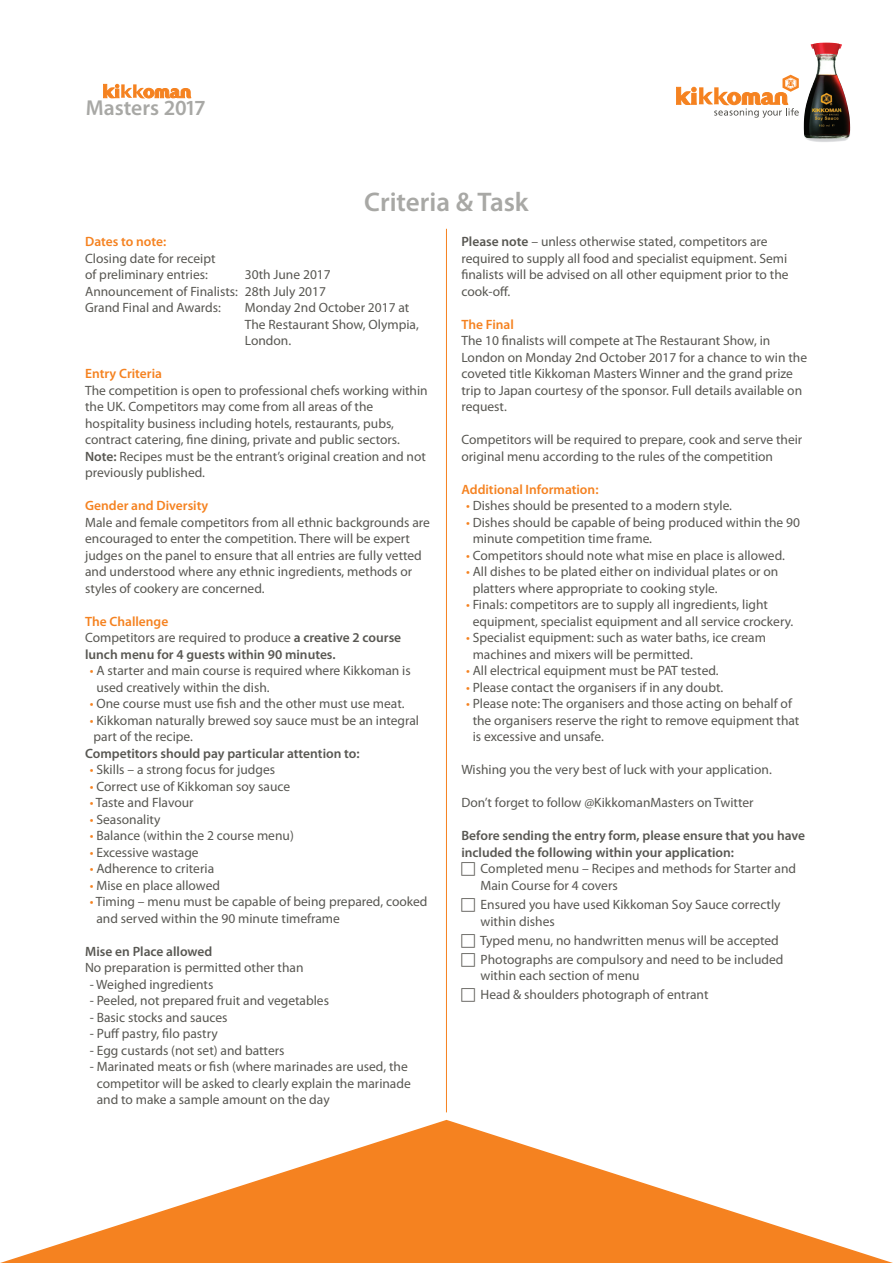
<style>
.page{position:relative;width:893px;height:1263px;background:#fff}
.page>*{position:absolute;margin:0;border:0;box-sizing:border-box;transform-origin:0 0}
.t1{font:600 27px "Myriad Pro";color:#a8a8a5}
.t2{font:600 21.6px "Myriad Pro";color:#a8a8a5}
.t3{font:13.5px/16.5px "Myriad Pro";color:#585752}
.t4{font:600 13.5px/16.5px "Myriad Pro";color:#585752}
.t5{font:600 13.5px "Myriad Pro";color:#f58220}
.s1{font-weight:600}
.s2{color:#f58220}
.s3{font-weight:400}
</style>
<div class="page">
<svg style="left:0;top:1120px;width:893px;height:143px"></svg>
<svg style="left:790px;top:72px;width:60px;height:60px"></svg>
<img style="left:804px;top:126px;width:46px;height:16px">
<svg style="left:676px;top:75px;width:123px;height:43px"></svg>
<img style="left:810px;top:43px;width:32px;height:29px">
<hr style="left:446px;top:229px;width:1px;height:883px;background:#f58220">
<svg style="left:103px;top:83px;width:88px;height:16px"></svg>
<h2 class="t2" style="left:86px;top:100px;width:121px">Masters 2017</h2>
<h1 class="t1" style="left:364px;top:192px;width:166px">Criteria &amp; Task</h1>
<p class="t5" style="left:85px;top:237px;width:83px">Dates to note:</p>
<p class="t3" style="left:85px;top:251px;width:132px">Closing date for receipt of preliminary entries:</p>
<p class="t3" style="left:85px;top:268px;width:247px;text-indent:160px">30th June 2017<br>Announcement of Finalists: 28th July 2017<br>Grand Final and Awards:</p>
<p class="t3" style="left:245px;top:301px;width:175px">Monday 2nd October 2017 at<br>The Restaurant Show, Olympia,<br>London.</p>
<p class="t5" style="left:85px;top:369px;width:78px">Entry Criteria</p>
<p class="t3" style="left:85px;top:383px;width:344px">The competition is open to professional chefs working within the UK. Competitors may come from all areas of the hospitality business including hotels, restaurants, pubs, contract catering, fine dining, private and public sectors.<br><span class="s1">Note:</span> Recipes must be the entrant’s original creation and not previously published.</p>
<p class="t5" style="left:85px;top:501px;width:125px">Gender and Diversity</p>
<p class="t3" style="left:85px;top:515px;width:346px">Male and female competitors from all ethnic backgrounds are encouraged to enter the competition. There will be expert judges on the panel to ensure that all entries are fully vetted and understood where any ethnic ingredients, methods or styles of cookery are concerned.</p>
<p class="t4" style="left:85px;top:614px;width:318px"><span class="s2">The Challenge<br></span><span class="s3">Competitors are required to produce</span> a creative 2 course lunch menu for 4 guests within 90 minutes.</p>
<p class="t3" style="left:96px;top:664px;width:316px;text-indent:-7px"><span class="s2">•</span> A starter and main course is required where Kikkoman is used creatively within the dish.</p>
<p class="t3" style="left:90px;top:697px;width:316px"><span class="s2">•</span> One course must use fish and the other must use meat.</p>
<p class="t3" style="left:90px;top:713px;width:331px"><span class="s2">•</span> Kikkoman naturally brewed soy sauce must be an integral part of the recipe.</p>
<p class="t4" style="left:85px;top:746px;width:276px">Competitors should pay particular attention to:</p>
<p class="t3" style="left:90px;top:763px;width:187px"><span class="s2">•</span> Skills – a strong focus for judges</p>
<p class="t3" style="left:90px;top:779px;width:202px"><span class="s2">•</span> Correct use of Kikkoman soy sauce</p>
<p class="t3" style="left:90px;top:796px;width:105px"><span class="s2">•</span> Taste and Flavour</p>
<p class="t3" style="left:90px;top:812px;width:72px"><span class="s2">•</span> Seasonality</p>
<p class="t3" style="left:90px;top:829px;width:206px"><span class="s2">•</span> Balance (within the 2 course menu)</p>
<p class="t3" style="left:90px;top:845px;width:110px"><span class="s2">•</span> Excessive wastage</p>
<p class="t3" style="left:90px;top:862px;width:126px"><span class="s2">•</span> Adherence to criteria</p>
<p class="t3" style="left:90px;top:878px;width:132px"><span class="s2">•</span> Mise en place allowed</p>
<p class="t3" style="left:96px;top:895px;width:333px;text-indent:-7px"><span class="s2">•</span> Timing – menu must be capable of being prepared, cooked and served within the 90 minute timeframe</p>
<p class="t4" style="left:85px;top:944px;width:129px">Mise en Place allowed</p>
<p class="t3" style="left:85px;top:961px;width:220px">No preparation is permitted other than</p>
<p class="t3" style="left:90px;top:977px;width:125px">- Weighed ingredients</p>
<p class="t3" style="left:90px;top:994px;width:241px">- Peeled, not prepared fruit and vegetables</p>
<p class="t3" style="left:90px;top:1010px;width:139px">- Basic stocks and sauces</p>
<p class="t3" style="left:90px;top:1027px;width:130px">- Puff pastry, filo pastry</p>
<p class="t3" style="left:90px;top:1043px;width:196px">- Egg custards (not set) and batters</p>
<p class="t3" style="left:97px;top:1060px;width:316px;text-indent:-7px">- Marinated meats or fish (where marinades are used, the competitor will be asked to clearly explain the marinade and to make a sample amount on the day</p>
<p class="t3" style="left:461px;top:235px;width:329px"><span class="s1">Please note</span> – unless otherwise stated, competitors are required to supply all food and specialist equipment. Semi finalists will be advised on all other equipment prior to the cook-off.</p>
<p class="t5" style="left:461px;top:319px;width:54px">The Final</p>
<p class="t3" style="left:461px;top:334px;width:347px">The 10 finalists will compete at The Restaurant Show, in London on Monday 2nd October 2017 for a chance to win the coveted title Kikkoman Masters Winner and the grand prize trip to Japan courtesy of the sponsor. Full details available on request.</p>
<p class="t3" style="left:461px;top:433px;width:342px">Competitors will be required to prepare, cook and serve their original menu according to the rules of the competition</p>
<p class="t5" style="left:461px;top:484px;width:139px">Additional Information:</p>
<p class="t3" style="left:466px;top:499px;width:267px"><span class="s2">•</span> Dishes should be presented to a modern style.</p>
<p class="t3" style="left:473px;top:515px;width:329px;text-indent:-7px"><span class="s2">•</span> Dishes should be capable of being produced within the 90 minute competition time frame.</p>
<p class="t3" style="left:466px;top:548px;width:320px"><span class="s2">•</span> Competitors should note what mise en place is allowed.</p>
<p class="t3" style="left:473px;top:565px;width:307px;text-indent:-7px"><span class="s2">•</span> All dishes to be plated either on individual plates or on platters where appropriate to cooking style.</p>
<p class="t3" style="left:473px;top:598px;width:322px;text-indent:-7px"><span class="s2">•</span> Finals: competitors are to supply all ingredients, light equipment, specialist equipment and all service crockery.</p>
<p class="t3" style="left:473px;top:631px;width:295px;text-indent:-7px"><span class="s2">•</span> Specialist equipment: such as water baths, ice cream machines and mixers will be permitted.</p>
<p class="t3" style="left:466px;top:664px;width:254px"><span class="s2">•</span> All electrical equipment must be PAT tested.</p>
<p class="t3" style="left:466px;top:680px;width:259px"><span class="s2">•</span> Please contact the organisers if in any doubt.</p>
<p class="t3" style="left:473px;top:697px;width:328px;text-indent:-7px"><span class="s2">•</span> Please note: The organisers and those acting on behalf of the organisers reserve the right to remove equipment that is excessive and unsafe.</p>
<p class="t3" style="left:461px;top:763px;width:312px">Wishing you the very best of luck with your application.</p>
<p class="t3" style="left:461px;top:796px;width:294px">Don’t forget to follow @KikkomanMasters on Twitter</p>
<p class="t4" style="left:461px;top:829px;width:345px">Before sending the entry form, please ensure that you have included the following within your application:</p>
<p class="t3" style="left:481px;top:862px;width:317px">Completed menu – Recipes and methods for Starter and<br>Main Course for 4 covers</p>
<p class="t3" style="left:481px;top:897px;width:302px">Ensured you have used Kikkoman Soy Sauce correctly within dishes</p>
<p class="t3" style="left:480px;top:931px;width:305px;line-height:19px">Typed menu, no handwritten menus will be accepted<br>Photographs are compulsory and need to be included</p>
<p class="t3" style="left:481px;top:967px;width:229px;line-height:19px">within each section of menu<br>Head &amp; shoulders photograph of entrant</p>
</div>
